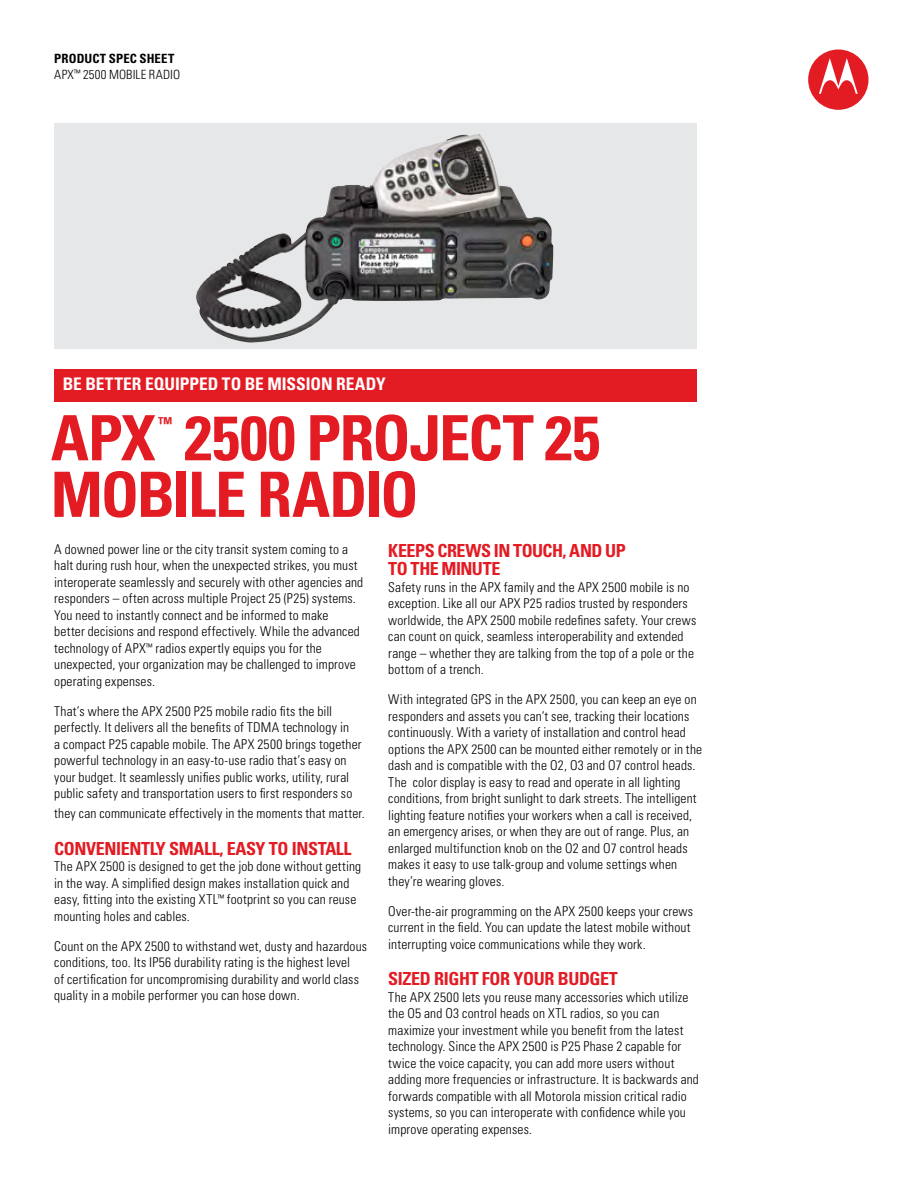
<style>
.page{position:relative;width:918px;height:1188px;background:#fff}
.page>*{position:absolute;margin:0;border:0;box-sizing:border-box;transform-origin:0 0}
.t1{font:700 condensed 62.55px/56.6px "Univers LT Std";letter-spacing:-.025em;color:#e31b23}
.t2{font:700 condensed 18px/18px "Univers LT Std";letter-spacing:-.02em;color:#e31b23}
.t3{font:700 condensed 17.4px "Univers LT Std";color:#fff}
.t4{font:700 condensed 16.5px "Univers LT Std";color:#e31b23}
.t5{font:300 condensed 13.5px/16.5px "Univers LT Std";letter-spacing:.015em;color:#000}
.t6{font:300 condensed 12.75px/15.3px "Univers LT Std";letter-spacing:.015em;color:#000}
.s1{font-weight:700}
</style>
<div class="page">
<div style="left:54px;top:369px;width:643px;height:32px;background:#e31b23"></div>
<div style="left:808px;top:49px;width:61px;height:61px;background:#e31b23;border-radius:50%"></div>
<svg style="left:819px;top:58px;width:39px;height:36px"></svg>
<svg style="left:54px;top:124px;width:643px;height:225px;background:#c5c6c7"></svg>
<img style="left:326px;top:134px;width:151px;height:81px">
<p class="t6" style="left:54px;top:51px;width:127px"><span class="s1">PRODUCT SPEC SHEET<br></span>APX<sup>™</sup> 2500 Mobile Radio</p>
<p class="t3" style="left:63px;top:373px;width:324px">BE BETTER EQUIPPED TO BE MISSION READY</p>
<h1 class="t1" style="left:51px;top:410px;width:551px;text-indent:134px">2500 PROJECT 25<br>MOBILE RADIO</h1>
<h1 class="t1" style="left:51px;top:410px;width:106px">APX</h1>
<p class="t4" style="left:158px;top:413px;width:16px">™</p>
<p class="t5" style="left:54px;top:541px;width:311px">A downed power line or the city transit system coming to a halt during rush hour, when the unexpected strikes, you must interoperate seamlessly and securely with other agencies and responders – often across multiple Project 25 (P25) systems.<br>You need to instantly connect and be informed to make<br>better decisions and respond effectively. While the advanced technology of APX<sup>™</sup> radios expertly equips you for the unexpected, your organization may be challenged to improve operating expenses.</p>
<p class="t5" style="left:54px;top:703px;width:309px">That’s where the APX 2500 P25 mobile radio fits the bill perfectly. It delivers all the benefits of TDMA technology in<br>a compact P25 capable mobile. The APX 2500 brings together powerful technology in an easy-to-use radio that’s easy on your budget. It seamlessly unifies public works, utility, rural public safety and transportation users to first responders so</p>
<p class="t5" style="left:54px;top:805px;width:312px">they can communicate effectively in the moments that matter.</p>
<h2 class="t2" style="left:54px;top:839px;width:299px">CONVENIENTLY SMALL, EASY TO INSTALL</h2>
<p class="t5" style="left:54px;top:858px;width:309px">The APX 2500 is designed to get the job done without getting in the way. A simplified design makes installation quick and easy, fitting into the existing XTL<sup>™</sup> footprint so you can reuse mounting holes and cables.</p>
<p class="t5" style="left:54px;top:938px;width:314px">Count on the APX 2500 to withstand wet, dusty and hazardous conditions, too. Its I P56 durability rating is the highest level<br>of certification for uncompromising durability and world class quality in a mobile performer you can hose down.</p>
<h2 class="t2" style="left:388px;top:542px;width:239px">KEEPS CREWS IN TOUCH, AND UP<br>TO THE MINUTE</h2>
<p class="t5" style="left:388px;top:579px;width:310px">Safety runs in the APX family and the APX 2500 mobile is no exception. Like all our APX P25 radios trusted by responders worldwide, the APX 2500 mobile redefines safety. Your crews can count on quick, seamless interoperability and extended range – whether they are talking from the top of a pole or the bottom of a trench.</p>
<p class="t5" style="left:388px;top:691px;width:315px">With integrated GPS in the APX 2500, you can keep an eye on responders and assets you can’t see, tracking their locations continuously. With a variety of installation and control head options the APX 2500 can be mounted either remotely or in the dash and is compatible with the O2, O3 and O7 control heads.<br>The color display is easy to read and operate in all lighting conditions, from bright sunlight to dark streets. The intelligent lighting feature notifies your workers when a call is received, an emergency arises, or when they are out of range. Plus, an enlarged multifunction knob on the O2 and O7 control heads makes it easy to use talk-group and volume settings when they’re wearing gloves.</p>
<p class="t5" style="left:388px;top:903px;width:306px">Over-the-air programming on the APX 2500 keeps your crews current in the field. You can update the latest mobile without interrupting voice communications while they work.</p>
<h2 class="t2" style="left:388px;top:970px;width:231px">SIZED RIGHT FOR YOUR BUDGET</h2>
<p class="t5" style="left:388px;top:989px;width:312px">The APX 2500 lets you reuse many accessories which utilize the O5 and O3 control heads on XTL radios, so you can maximize your investment while you benefit from the latest technology. Since the APX 2500 is P25 Phase 2 capable for twice the voice capacity, you can add more users without adding more frequencies or infrastructure. It is backwards and forwards compatible with all Motorola mission critical radio systems, so you can interoperate with confidence while you improve operating expenses.</p>
</div>
